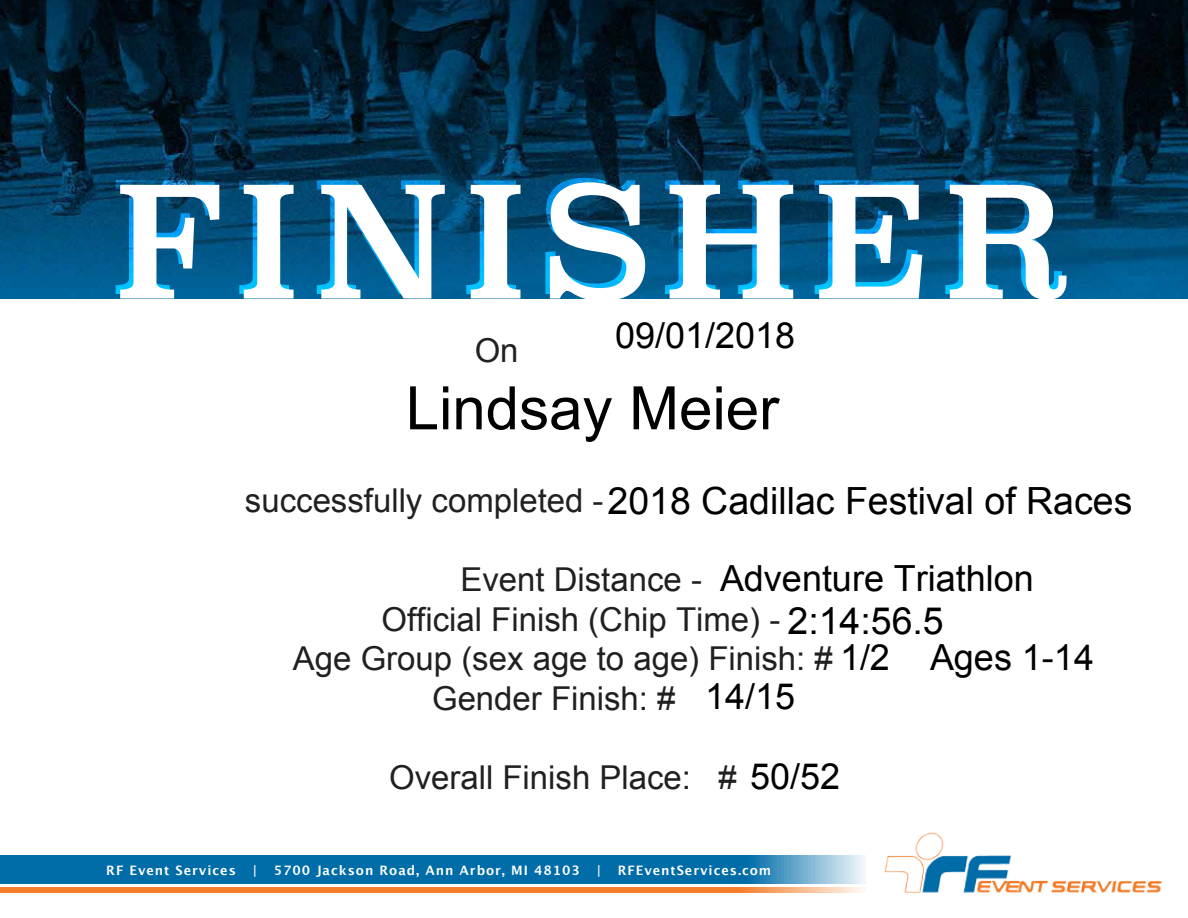
<style>
.page{position:relative;width:1188px;height:918px;background:#fff}
.page>*{position:absolute;margin:0;border:0;box-sizing:border-box;transform-origin:0 0}
.t1{font:153px "Superclarendon";letter-spacing:.1em;color:#fff}
.t2{font:60px "Arial";color:#000}
.t3{font:37.5px "Arial";color:#000}
.t4{font:36px "Arial";color:#000}
.t5{font:32.85px "Arial";color:#221f20}
.t6{font:700 13.05px "Lucida Grande";letter-spacing:.075em;color:#fff}
.s1{font-size:36px;color:#000}
</style>
<div class="page">
<img style="left:0;top:0;width:1188px;height:298px">
<img style="left:884px;top:832px;width:278px;height:61px">
<svg style="left:0;top:856px;width:865px;height:27px;background:#1076ae"></svg>
<svg style="left:0;top:887px;width:865px;height:5px;background:#f48739"></svg>
<h1 class="t1" style="left:110px;top:135px;width:957px">FINISHER</h1>
<p class="t5" style="left:475px;top:328px;width:45px">On</p>
<p class="t4" style="left:615px;top:315px;width:182px">09/01/2018</p>
<h2 class="t2" style="left:406px;top:375px;width:375px">Lindsay Meier</h2>
<p class="t3" style="left:608px;top:480px;width:526px">2018 Cadillac Festival of Races</p>
<p class="t5" style="left:245px;top:479px;width:360px">successfully completed -</p>
<p class="t4" style="left:720px;top:558px;width:315px">Adventure Triathlon</p>
<p class="t5" style="left:460px;top:558px;width:243px">Event Distance -</p>
<p class="t5" style="left:382px;top:598px;width:400px">Official Finish (Chip Time) -</p>
<p class="t5" style="left:293px;top:637px;width:599px">Age Group (sex age to age) Finish: # <span class="s1">1/2</span></p>
<p class="t5" style="left:432px;top:677px;width:245px">Gender Finish: #</p>
<p class="t3" style="left:788px;top:600px;width:158px">2:14:56.5</p>
<p class="t4" style="left:930px;top:638px;width:166px">Ages 1-14</p>
<p class="t4" style="left:705px;top:677px;width:92px">14/15</p>
<p class="t5" style="left:389px;top:756px;width:452px">Overall Finish Place: # <span class="s1">50/52</span></p>
<p class="t6" style="left:106px;top:860px;width:131px">RF Event Services</p>
<p class="t6" style="left:252px;top:860px;width:6px">|</p>
<p class="t6" style="left:274px;top:860px;width:308px">5700 Jackson Road, Ann Arbor, MI 48103</p>
<p class="t6" style="left:596px;top:860px;width:6px">|</p>
<p class="t6" style="left:618px;top:860px;width:155px">RFEventServices.com</p>
</div>
